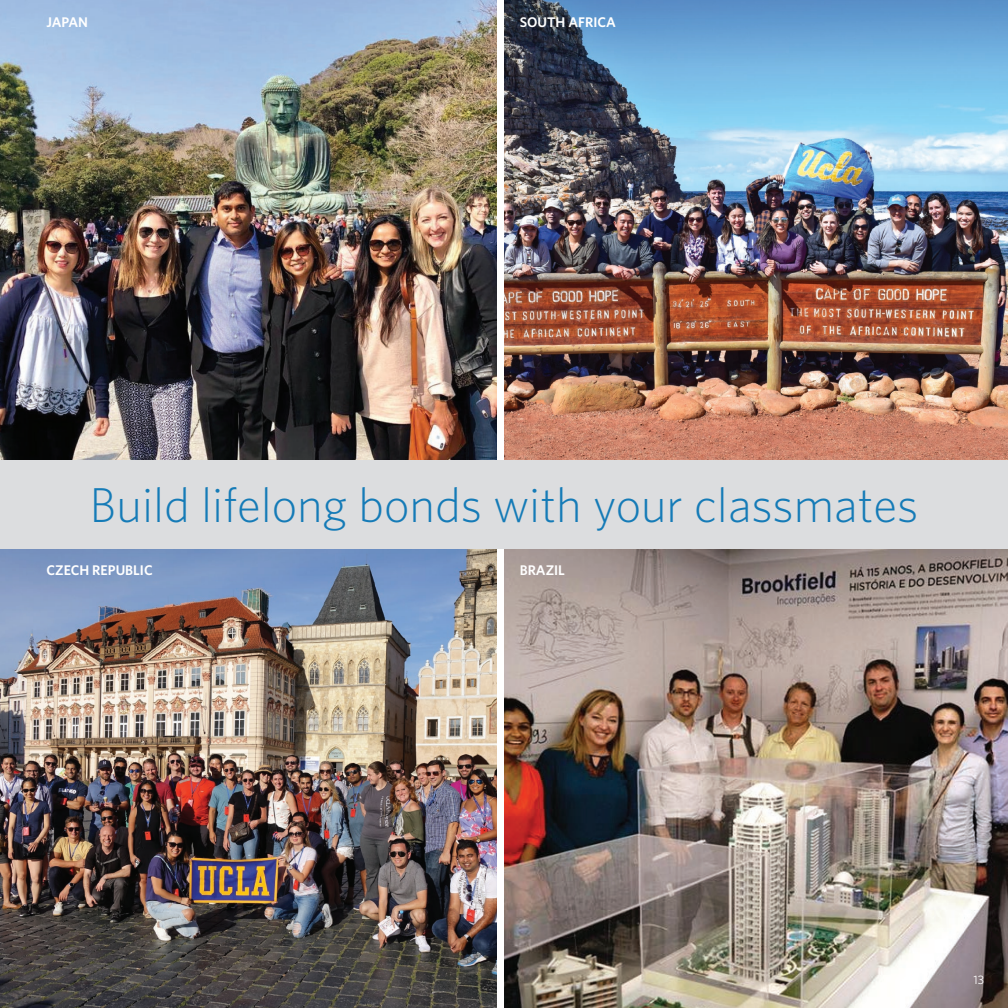
<style>
.page{position:relative;width:1008px;height:1008px;background:#fff}
.page>*{position:absolute;margin:0;border:0;box-sizing:border-box;transform-origin:0 0}
.t1{font:300 49px "Whitney";color:#157bb7}
.t2{font:600 14px "Whitney";color:#fff}
.t3{font:12.25px "Whitney";color:#fff}
</style>
<div class="page">
<img style="left:0;top:0;width:1008px;height:460px">
<svg style="left:505px;top:0;width:503px;height:127px;background:#659ac1"></svg>
<img style="left:0;top:548px;width:1008px;height:460px">
<img style="left:1px;top:548px;width:496px;height:115px">
<div style="left:497px;top:0;width:7px;height:1008px;background:#fff"></div>
<div style="left:0;top:460px;width:1008px;height:88px;background:#dcdddf"></div>
<p class="t2" style="left:47px;top:13px;width:43px">JAPAN</p>
<p class="t2" style="left:520px;top:13px;width:97px">SOUTH AFRICA</p>
<p class="t1" style="left:90px;top:472px;width:830px">Build lifelong bonds with your classmates</p>
<p class="t2" style="left:47px;top:561px;width:108px">CZECH REPUBLIC</p>
<p class="t2" style="left:520px;top:561px;width:47px">BRAZIL</p>
<p class="t3" style="left:973px;top:972px;width:12px">13</p>
</div>
